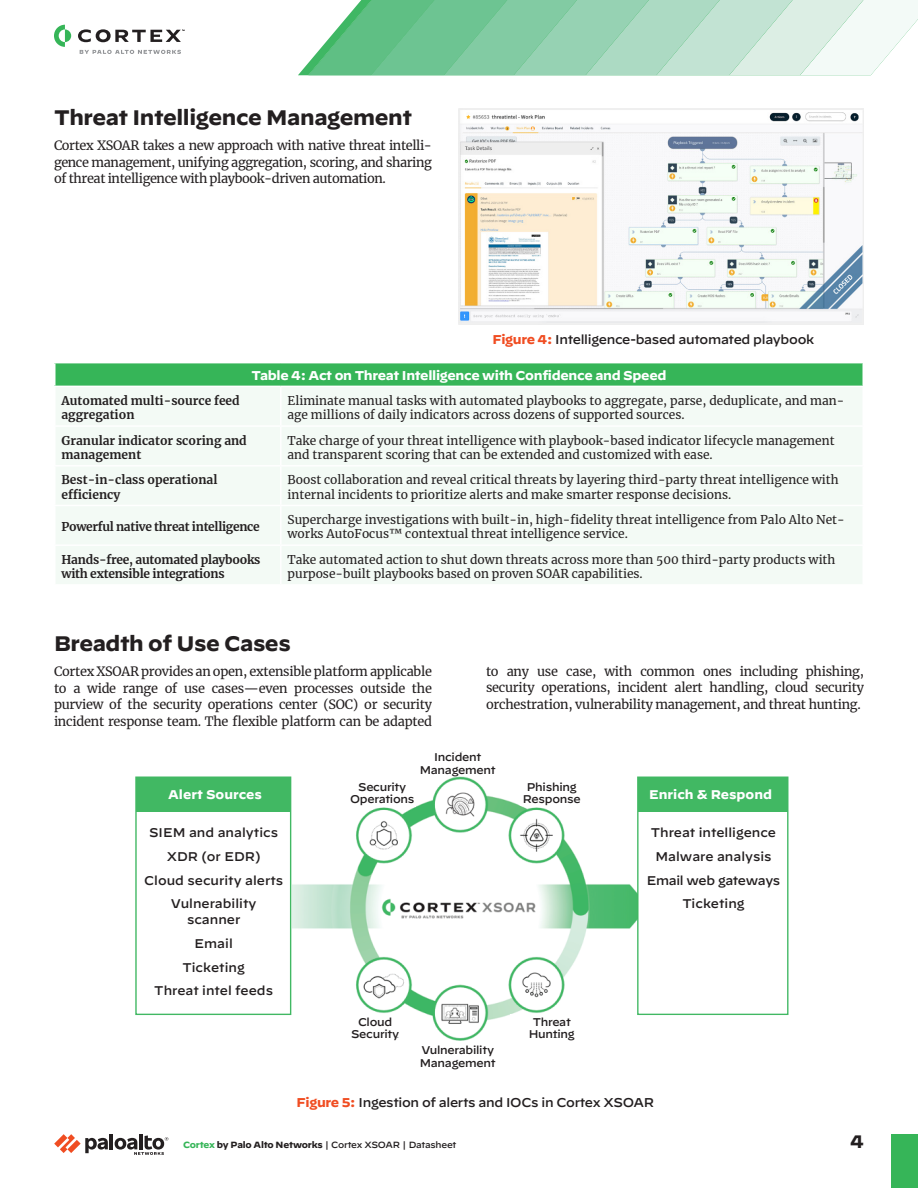
<style>
.page{position:relative;width:918px;height:1188px;background:#fff}
.page>*{position:absolute;margin:0;border:0;box-sizing:border-box;transform-origin:0 0}
.t1{font:700 21px "Decimal";letter-spacing:-.02em;color:#231f20}
.t2{font:700 18px "Decimal";color:#231f20}
.body-text{font:12.75px/16.5px "Merriweather";letter-spacing:-.02em;color:#231f20;text-align:justify}
.figure-title{font:500 12.75px "Decimal";letter-spacing:-.025em;color:#231f20}
.table-title{font:700 12.75px "Decimal";letter-spacing:-.025em;color:#fff}
.t3{font:500 12.6px/23.9px "Decimal";color:#231f20;text-align:center}
.t4{font:700 12.6px "Decimal";color:#fff}
.table-body-text{font:12px/14.4px "Merriweather";color:#231f20}
.table-body-text-2{font:700 12px/14.4px "Merriweather";color:#231f20}
.table-body-text-3{font:700 12px/14.4px "Merriweather";letter-spacing:-.02em;color:#231f20}
.table-body-text-4{font:700 12px "Merriweather";letter-spacing:-.025em;color:#231f20}
.t5{font:500 11.25px/12.6px "Decimal";letter-spacing:-.025em;color:#231f20;text-align:center}
.t6{font:500 9px "Decimal";letter-spacing:-.025em;color:#231f20}
.s1{font-weight:700;color:#f04d22}
.s2{font-weight:700;color:#36b558}
.s3{font-weight:700}
</style>
<div class="page">
<svg style="left:298px;top:0;width:620px;height:75px"></svg>
<svg style="left:54px;top:25px;width:17px;height:22px"></svg>
<svg style="left:78px;top:29px;width:107px;height:13px"></svg>
<svg style="left:80px;top:50px;width:101px;height:4px"></svg>
<hr style="left:110px;top:1134px;width:3px;height:15px;background:#231f20">
<svg style="left:54px;top:1134px;width:54px;height:19px"></svg>
<hr style="left:139px;top:1134px;width:4px;height:15px;background:#231f20">
<svg style="left:115px;top:1135px;width:53px;height:20px"></svg>
<div style="left:891px;top:1134px;width:27px;height:54px;background:#36b558"></div>
<div style="left:55px;top:363px;width:808px;height:23px;background:#36b558"></div>
<div style="left:56px;top:387px;width:806px;height:197px;background:#f3faf5"></div>
<hr style="left:54px;top:363px;width:2px;height:23px;background:#fff">
<hr style="left:862px;top:363px;width:2px;height:23px;background:#fff">
<hr style="left:280px;top:387px;width:2px;height:38px;background:#fff">
<hr style="left:54px;top:425px;width:227px;height:2px;background:#fff">
<hr style="left:281px;top:425px;width:583px;height:2px;background:#fff">
<hr style="left:280px;top:427px;width:2px;height:38px;background:#fff">
<hr style="left:54px;top:465px;width:227px;height:2px;background:#fff">
<hr style="left:281px;top:465px;width:583px;height:2px;background:#fff">
<hr style="left:280px;top:467px;width:2px;height:38px;background:#fff">
<hr style="left:54px;top:505px;width:227px;height:1px;background:#fff">
<hr style="left:281px;top:505px;width:583px;height:1px;background:#fff">
<hr style="left:280px;top:506px;width:2px;height:38px;background:#fff">
<hr style="left:54px;top:544px;width:227px;height:2px;background:#fff">
<hr style="left:281px;top:544px;width:583px;height:2px;background:#fff">
<hr style="left:280px;top:546px;width:2px;height:38px;background:#fff">
<img style="left:458px;top:109px;width:406px;height:215px">
<img style="left:292px;top:751px;width:346px;height:290px">
<div style="left:136px;top:777px;width:155px;height:35px;background:#41b863"></div>
<div style="left:638px;top:777px;width:150px;height:35px;background:#41b863"></div>
<div style="left:135px;top:777px;width:156px;height:238px;border:1px solid #41b863"></div>
<div style="left:637px;top:777px;width:151px;height:238px;border:1px solid #41b863"></div>
<div style="left:346px;top:782px;width:69px;height:24px;background:#fff"></div>
<div style="left:422px;top:752px;width:75px;height:24px;background:#fff"></div>
<div style="left:518px;top:782px;width:62px;height:24px;background:#fff;border-radius:6px"></div>
<div style="left:352px;top:1014px;width:56px;height:23px;background:#fff"></div>
<div style="left:510px;top:1014px;width:65px;height:23px;background:#fff"></div>
<p class="t1" style="left:54px;top:105px;width:359px">Threat Intelligence Management</p>
<p class="body-text" style="left:54px;top:137px;width:380px">Cortex XSOAR takes a new approach with native threat intelli&shy;gence management, unifying aggregation, scoring, and sharing of threat intelligence with playbook-driven automation.</p>
<p class="figure-title" style="left:492px;top:327px;width:323px"><span class="s1">Figure 4:</span> Intelligence-based automated playbook</p>
<p class="table-title" style="left:252px;top:368px;width:416px">Table 4: Act on Threat Intelligence with Confidence and Speed</p>
<p class="table-body-text-2" style="left:62px;top:393px;width:180px">Automated multi-source feed aggregation</p>
<p class="table-body-text" style="left:288px;top:393px;width:558px">Eliminate manual tasks with automated playbooks to aggregate, parse, deduplicate, and man&shy;age millions of daily indicators across dozens of supported sources.</p>
<p class="table-body-text-2" style="left:62px;top:433px;width:187px">Granular indicator scoring and management</p>
<p class="table-body-text" style="left:288px;top:433px;width:549px">Take charge of your threat intelligence with playbook-based indicator lifecycle management and transparent scoring that can be extended and customized with ease.</p>
<p class="table-body-text-2" style="left:62px;top:472px;width:157px">Best-in-class operational -efficiency</p>
<p class="table-body-text" style="left:288px;top:472px;width:553px">Boost collaboration and reveal critical threats by layering third-party threat intelligence with internal incidents to prioritize alerts and make smarter response decisions.</p>
<p class="table-body-text-4" style="left:62px;top:519px;width:200px">Powerful native threat intelligence</p>
<p class="table-body-text" style="left:288px;top:512px;width:559px">Supercharge investigations with built-in, high-fidelity threat intelligence from Palo Alto Net&shy;works AutoFocus™ contextual threat intelligence service.</p>
<p class="table-body-text-3" style="left:62px;top:552px;width:201px">Hands-free, automated playbooks with extensible integrations</p>
<p class="table-body-text" style="left:288px;top:552px;width:549px">Take automated action to shut down threats across more than 500 third-party products with purpose-built playbooks based on proven SOAR capabilities.</p>
<p class="t1" style="left:54px;top:631px;width:238px">Breadth of Use Cases</p>
<p class="body-text" style="left:54px;top:663px;width:380px">Cortex XSOAR provides an open, extensible platform applicable to a wide range of use cases—even processes outside the purview of the security operations center (SOC) or security incident response team. The flexible platform can be adapted</p>
<p class="body-text" style="left:486px;top:663px;width:380px">to any use case, with common ones including phishing, security operations, incident alert handling, cloud security orchestration, vulnerability management, and threat hunting.</p>
<p class="t4" style="left:168px;top:787px;width:95px">Alert Sources</p>
<p class="t3" style="left:144px;top:819px;width:140px">SIEM and analytics<br>XDR (or EDR)<br>Cloud security alerts<br>Vulnerability</p>
<p class="t3" style="left:154px;top:906px;width:120px">scanner<br>Email<br>Ticketing<br>Threat intel feeds</p>
<p class="t5" style="left:420px;top:749px;width:77px">Incident<br>Management</p>
<p class="t5" style="left:350px;top:779px;width:66px">Security<br>Operations</p>
<p class="t5" style="left:523px;top:779px;width:59px">Phishing<br>Response</p>
<p class="t5" style="left:351px;top:1014px;width:50px">Cloud<br>Security</p>
<p class="t5" style="left:420px;top:1042px;width:77px;text-align:left">Vulnerability<br>Management</p>
<p class="t5" style="left:529px;top:1014px;width:48px">Threat<br>Hunting</p>
<p class="t4" style="left:649px;top:787px;width:125px">Enrich &amp; Respond</p>
<p class="t3" style="left:647px;top:819px;width:135px">Threat intelligence<br>Malware analysis<br>Email web gateways<br>Ticketing</p>
<p class="figure-title" style="left:297px;top:1090px;width:359px"><span class="s1">Figure 5:</span> Ingestion of alerts and IOCs in Cortex XSOAR</p>
<p class="t6" style="left:183px;top:1137px;width:275px"><span class="s2">Cortex</span> <span class="s3">by Palo Alto Networks</span> | Cortex XSOAR | Datasheet</p>
<h2 class="t2" style="left:850px;top:1132px;width:15px">4</h2>
</div>
